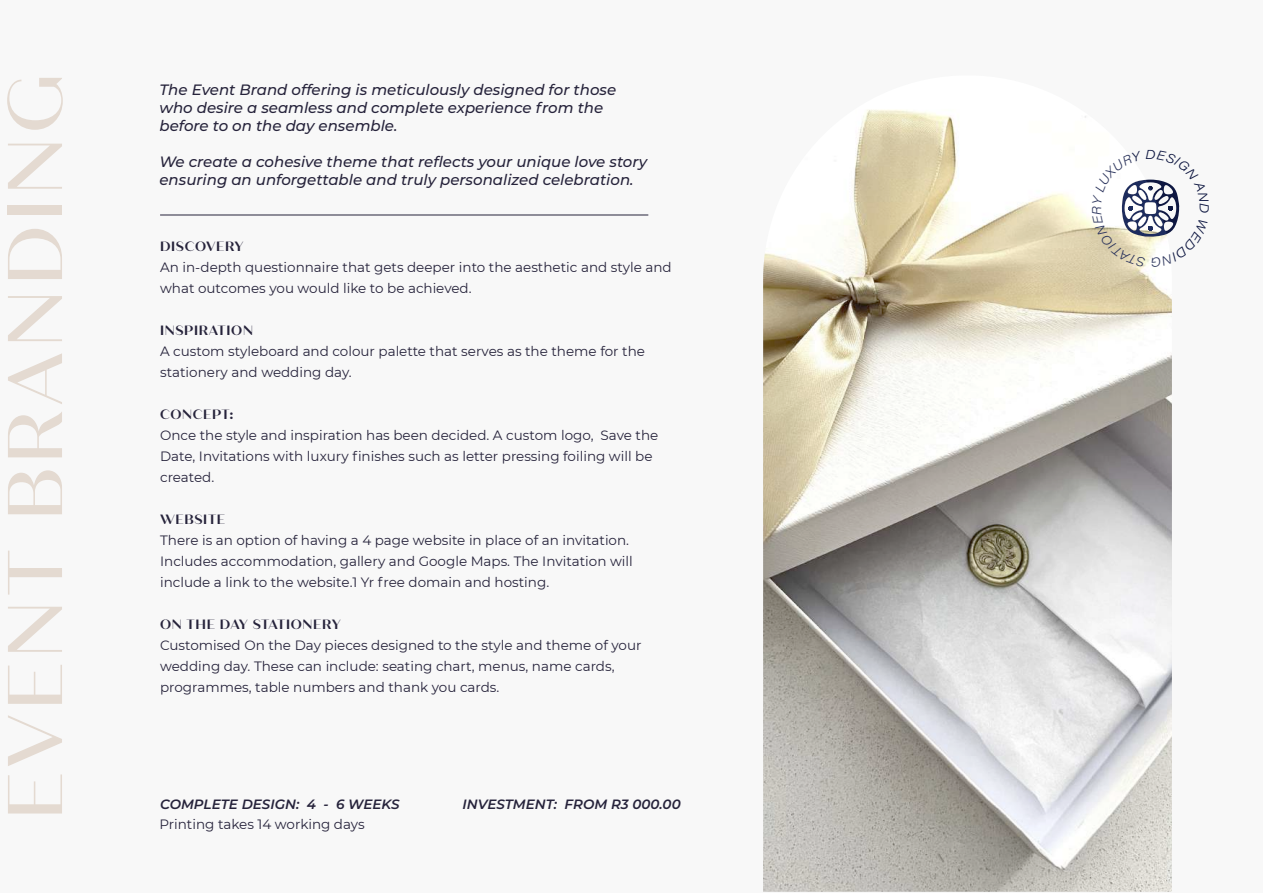
<style>
.page{position:relative;width:1263px;height:893px;background:#f8f8f8}
.page>*{position:absolute;margin:0;border:0;box-sizing:border-box;transform-origin:0 0}
.t1{font:500 77.25px "Quiche Sans";letter-spacing:.05em;color:#e4dad1}
.t2{font:italic 500 15px/18px "Montserrat";color:#26233b}
.t3{font:13.5px/21px "Montserrat";color:#26233b}
.t4{font:700 13.5px "Quiche Sans";letter-spacing:.05em;color:#26233b}
.t5{font:italic 600 13.5px "Montserrat";color:#26233b}
.t6{font:italic 300 12.75px "Acumin Pro Wide";color:#0e1741}
</style>
<div class="page">
<hr style="left:160px;top:215px;width:488px;height:1px;background:#26233b">
<svg style="left:763px;top:110px;width:409px;height:782px"></svg>
<svg style="left:1092px;top:150px;width:88px;height:117px"></svg>
<h1 class="t1" style="left:-11px;top:820px;width:749px;rotate:-90deg">EVENT BRANDING</h1>
<p class="t2" style="left:159px;top:80px;width:458px">The Event Brand offering is meticulously designed for those who desire a seamless and complete experience from the before to on the day ensemble.</p>
<p class="t2" style="left:159px;top:152px;width:489px">We create a cohesive theme that reflects your unique love story ensuring an unforgettable and truly personalized celebration.</p>
<p class="t4" style="left:160px;top:238px;width:85px">DISCOVERY</p>
<p class="t3" style="left:160px;top:256px;width:513px">An in-depth questionnaire that gets deeper into the aesthetic and style and what outcomes you would like to be achieved.</p>
<p class="t4" style="left:160px;top:322px;width:94px">INSPIRATION</p>
<p class="t3" style="left:160px;top:340px;width:486px">A custom styleboard and colour palette that serves as the theme for the stationery and wedding day.</p>
<p class="t4" style="left:160px;top:406px;width:75px">CONCEPT:</p>
<p class="t3" style="left:160px;top:424px;width:500px">Once the style and inspiration has been decided. A custom logo, Save the<br>Date, Invitations with luxury finishes such as letter pressing foiling will be created.</p>
<p class="t4" style="left:160px;top:511px;width:67px">WEBSITE</p>
<p class="t3" style="left:160px;top:529px;width:474px">There is an option of having a 4 page website in place of an invitation.<br>Includes accommodation, gallery and Google Maps. The Invitation will include a link to the website.1 Yr free domain and hosting.</p>
<p class="t4" style="left:160px;top:616px;width:182px">ON THE DAY STATIONERY</p>
<p class="t3" style="left:160px;top:634px;width:483px">Customised On the Day pieces designed to the style and theme of your wedding day. These can include: seating chart, menus, name cards, programmes, table numbers and thank you cards.</p>
<p class="t5" style="left:160px;top:794px;width:241px">COMPLETE DESIGN: 4 - 6 WEEKS</p>
<p class="t3" style="left:159px;top:814px;width:207px">Printing takes 14 working days</p>
<p class="t5" style="left:463px;top:794px;width:220px">INVESTMENT: FROM R3 000.00</p>
<p class="t6" style="left:1146px;top:145px;width:12px">D</p>
<p class="t6" style="left:1213px;top:203px;width:12px;rotate:90deg">D</p>
</div>
